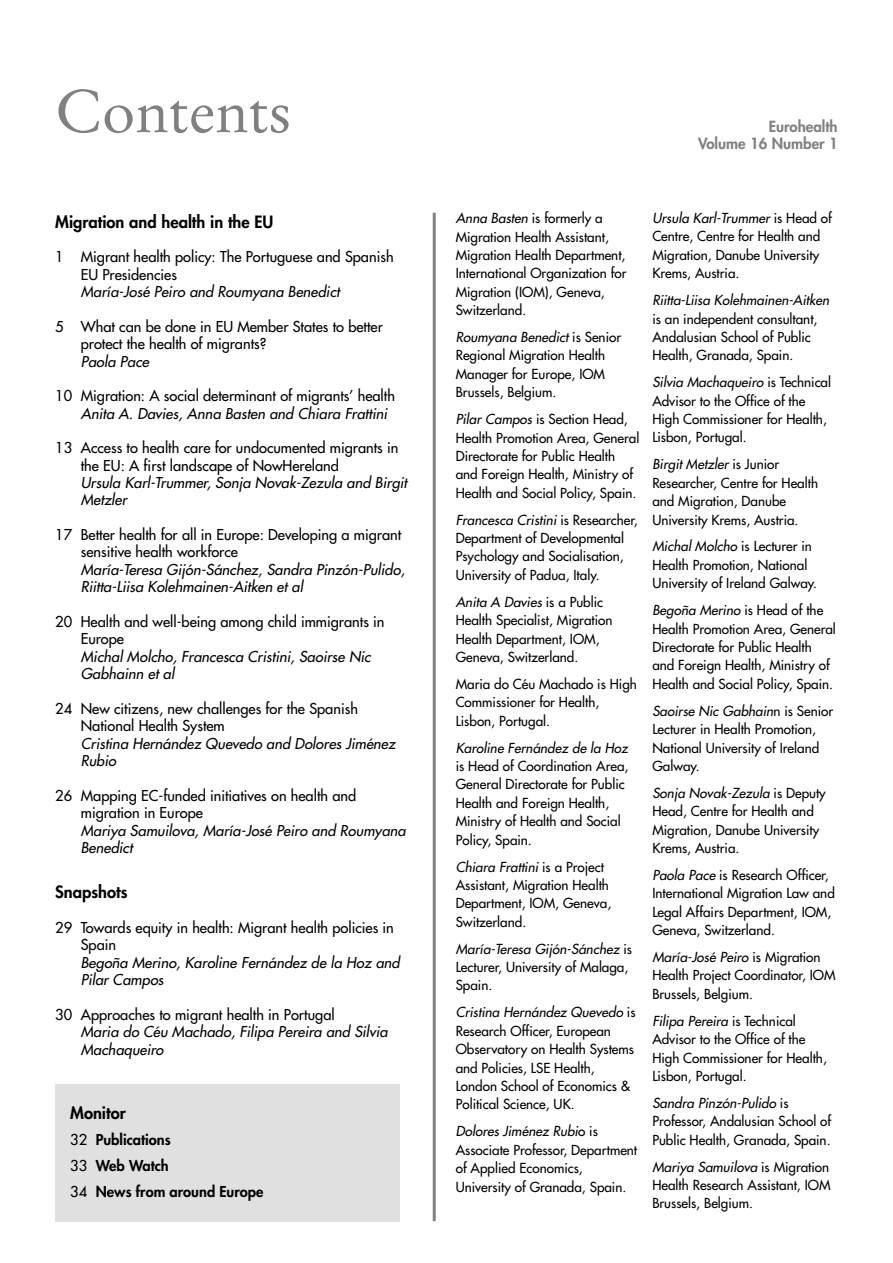
<style>
.page{position:relative;width:893px;height:1263px;background:#fff}
.page>*{position:absolute;margin:0;border:0;box-sizing:border-box;transform-origin:0 0}
.t1{font:60px "Stempel Garamond";color:#808080}
.t2{font:800 16.5px "Futura";color:#000}
.t3{font:800 15px/17.5px "Futura";color:#808080;text-align:right}
.t4{font:14.7px/17.5px "Futura";color:#000}
.t5{font:italic 14.7px/17.5px "Futura";letter-spacing:.005em;color:#000}
.t6{font:800 14.7px/26px "Futura";color:#000}
.t7{font:13.5px/18.5px "Futura";color:#000}
.t8{font:italic 13.5px "Futura";letter-spacing:.005em;color:#000}
.s1{font-weight:400}
.s2{font-style:italic}
</style>
<div class="page">
<hr style="left:433px;top:213px;width:3px;height:1008px;background:#808080">
<div style="left:55px;top:1084px;width:345px;height:137px;background:#e0e0e0"></div>
<h1 class="t1" style="left:55px;top:85px;width:238px">Contents</h1>
<p class="t2" style="left:55px;top:214px;width:220px">Migration and health in the EU</p>
<p class="t4" style="left:81px;top:249px;width:314px;text-indent:-26px">1 Migrant health policy: The Portuguese and Spanish<br>EU Presidencies</p>
<p class="t5" style="left:81px;top:284px;width:260px">María-José Peiro and Roumyana Benedict</p>
<p class="t4" style="left:81px;top:318px;width:304px;text-indent:-26px">5 What can be done in EU Member States to better protect the health of migrants?</p>
<p class="t5" style="left:81px;top:353px;width:70px">Paola Pace</p>
<p class="t4" style="left:55px;top:388px;width:341px">10 Migration: A social determinant of migrants’ health</p>
<p class="t5" style="left:81px;top:405px;width:308px">Anita A. Davies, Anna Basten and Chiara Frattini</p>
<p class="t4" style="left:81px;top:440px;width:319px;text-indent:-26px">13 Access to health care for undocumented migrants in the EU: A first landscape of NowHereland</p>
<p class="t5" style="left:81px;top:475px;width:328px">Ursula Karl-Trummer, Sonja Novak-Zezula and Birgit<br>Metzler</p>
<p class="t4" style="left:81px;top:527px;width:322px;text-indent:-26px">17 Better health for all in Europe: Developing a migrant sensitive health workforce</p>
<p class="t5" style="left:81px;top:562px;width:326px">María-Teresa Gijón-Sánchez, Sandra Pinzón-Pulido,<br>Riitta-Liisa Kolehmainen-Aitken et al</p>
<p class="t4" style="left:81px;top:614px;width:305px;text-indent:-26px">20 Health and well-being among child immigrants in<br>Europe</p>
<p class="t5" style="left:81px;top:649px;width:291px">Michal Molcho, Francesca Cristini, Saoirse Nic<br>Gabhainn et al</p>
<p class="t4" style="left:81px;top:701px;width:279px;text-indent:-26px">24 New citizens, new challenges for the Spanish<br>National Health System</p>
<p class="t5" style="left:81px;top:736px;width:316px">Cristina Hernández Quevedo and Dolores Jiménez<br>Rubio</p>
<p class="t4" style="left:81px;top:787px;width:277px;text-indent:-26px">26 Mapping EC-funded initiatives on health and migration in Europe</p>
<p class="t5" style="left:81px;top:822px;width:326px">Mariya Samuilova, María-José Peiro and Roumyana<br>Benedict</p>
<p class="t2" style="left:55px;top:884px;width:74px">Snapshots</p>
<p class="t4" style="left:81px;top:919px;width:315px;text-indent:-26px">29 Towards equity in health: Migrant health policies in<br>Spain</p>
<p class="t5" style="left:81px;top:954px;width:320px">Begoña Merino, Karoline Fernández de la Hoz and<br>Pilar Campos</p>
<p class="t4" style="left:55px;top:1006px;width:281px">30 Approaches to migrant health in Portugal</p>
<p class="t5" style="left:81px;top:1024px;width:308px">Maria do Céu Machado, Filipa Pereira and Silvia<br>Machaqueiro</p>
<p class="t2" style="left:70px;top:1105px;width:57px">Monitor</p>
<p class="t6" style="left:70px;top:1127px;width:195px"><span class="s1">32</span> Publications<br><span class="s1">33</span> Web Watch<br><span class="s1">34</span> News from around Europe</p>
<p class="t3" style="left:698px;top:119px;width:141px">Eurohealth<br>Volume 16 Number 1</p>
<p class="t7" style="left:456px;top:210px;width:172px"><span class="s2">Anna Basten</span> is formerly a<br>Migration Health Assistant,<br>Migration Health Department,<br>International Organization for<br>Migration (IOM), Geneva,<br>Switzerland.</p>
<p class="t7" style="left:456px;top:329px;width:167px"><span class="s2">Roumyana Benedict</span> is Senior<br>Regional Migration Health<br>Manager for Europe, IOM<br>Brussels, Belgium.</p>
<p class="t7" style="left:456px;top:411px;width:185px"><span class="s2">Pilar Campos</span> is Section Head,<br>Health Promotion Area, General<br>Directorate for Public Health and Foreign Health, Ministry of<br>Health and Social Policy, Spain.</p>
<p class="t7" style="left:456px;top:511px;width:183px"><span class="s2">Francesca Cristini</span> is Researcher,<br>Department of Developmental<br>Psychology and Socialisation,<br>University of Padua, Italy.</p>
<p class="t7" style="left:456px;top:593px;width:158px"><span class="s2">Anita A Davies</span> is a Public<br>Health Specialist, Migration<br>Health Department, IOM,<br>Geneva, Switzerland.</p>
<p class="t7" style="left:456px;top:676px;width:183px">Maria do Céu Machado is High<br>Commissioner for Health,<br>Lisbon, Portugal.</p>
<p class="t8" style="left:456px;top:741px;width:174px">Karoline Fernández de la Hoz</p>
<p class="t7" style="left:456px;top:758px;width:174px">is Head of Coordination Area,<br>General Directorate for Public<br>Health and Foreign Health,<br>Ministry of Health and Social<br>Policy, Spain.</p>
<p class="t7" style="left:456px;top:858px;width:157px"><span class="s2">Chiara Frattini</span> is a Project<br>Assistant, Migration Health<br>Department, IOM, Geneva,<br>Switzerland.</p>
<p class="t7" style="left:456px;top:940px;width:178px"><span class="s2">María-Teresa Gijón-Sánchez</span> is<br>Lecturer, University of Malaga,<br>Spain.</p>
<p class="t7" style="left:456px;top:1004px;width:181px"><span class="s2">Cristina Hernández Quevedo</span> is<br>Research Officer, European<br>Observatory on Health Systems and Policies, LSE Health,<br>London School of Economics &amp;<br>Political Science, UK.</p>
<p class="t7" style="left:456px;top:1123px;width:183px"><span class="s2">Dolores Jiménez Rubi</span>o is<br>Associate Professor, Department of Applied Economics,<br>University of Granada, Spain.</p>
<p class="t7" style="left:652px;top:210px;width:181px"><span class="s2">Ursula Karl-Trummer</span> is Head of<br>Centre, Centre for Health and<br>Migration, Danube University<br>Krems, Austria.</p>
<p class="t8" style="left:652px;top:293px;width:178px">Riitta-Liisa Kolehmainen-Aitken</p>
<p class="t7" style="left:652px;top:310px;width:167px">is an independent consultant,<br>Andalusian School of Public<br>Health, Granada, Spain.</p>
<p class="t7" style="left:652px;top:374px;width:180px"><span class="s2">Silvia Machaqueiro</span> is Technical<br>Advisor to the Office of the<br>High Commissioner for Health,<br>Lisbon, Portugal.</p>
<p class="t7" style="left:652px;top:456px;width:167px"><span class="s2">Birgit Metzler</span> is Junior<br>Researcher, Centre for Health and Migration, Danube<br>University Krems, Austria.</p>
<p class="t7" style="left:652px;top:538px;width:166px"><span class="s2">Michal Molcho</span> is Lecturer in<br>Health Promotion, National<br>University of Ireland Galway.</p>
<p class="t7" style="left:652px;top:602px;width:185px"><span class="s2">Begoña Merino</span> is Head of the<br>Health Promotion Area, General<br>Directorate for Public Health and Foreign Health, Ministry of<br>Health and Social Policy, Spain.</p>
<p class="t7" style="left:652px;top:702px;width:182px"><span class="s2">Saoirse Nic Gabhain</span>n is Senior<br>Lecturer in Health Promotion,<br>National University of Ireland<br>Galway.</p>
<p class="t7" style="left:652px;top:784px;width:175px"><span class="s2">Sonja Novak-Zezula</span> is Deputy<br>Head, Centre for Health and<br>Migration, Danube University<br>Krems, Austria.</p>
<p class="t7" style="left:652px;top:867px;width:184px"><span class="s2">Paola Pace</span> is Research Officer,<br>International Migration Law and<br>Legal Affairs Department, IOM,<br>Geneva, Switzerland.</p>
<p class="t7" style="left:652px;top:949px;width:185px"><span class="s2">María-José Peiro</span> is Migration<br>Health Project Coordinator, IOM<br>Brussels, Belgium.</p>
<p class="t7" style="left:652px;top:1012px;width:176px"><span class="s2">Filipa Pereira</span> is Technical<br>Advisor to the Office of the<br>High Commissioner for Health,<br>Lisbon, Portugal.</p>
<p class="t7" style="left:652px;top:1094px;width:180px"><span class="s2">Sandra Pinzón-Pulido</span> is<br>Professor, Andalusian School of<br>Public Health, Granada, Spain.</p>
<p class="t7" style="left:652px;top:1158px;width:180px;text-align:justify"><span class="s2">Mariya Samuilova</span> is Migration Health Research Assistant, IOM Brussels, Belgium.</p>
</div>
